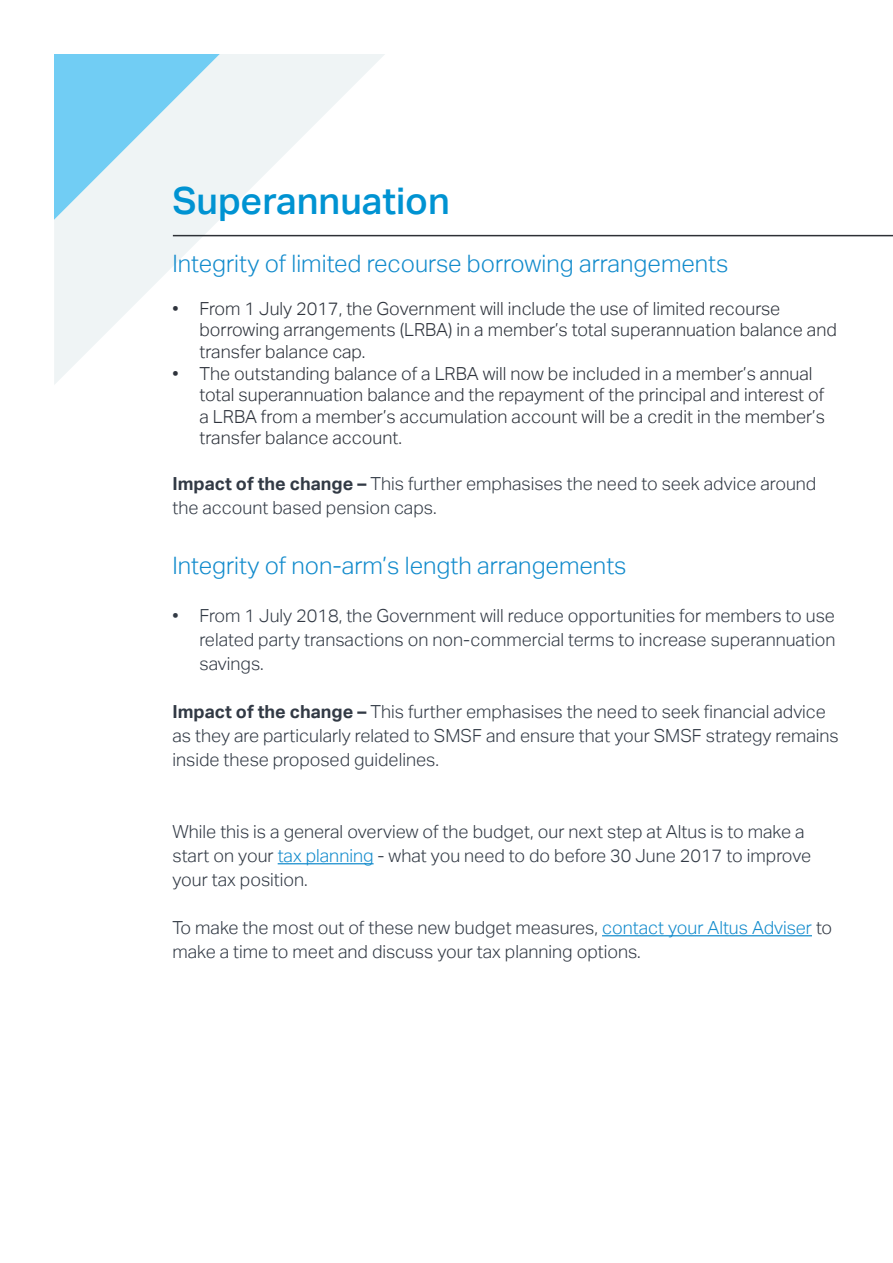
<style>
.page{position:relative;width:893px;height:1263px;background:#fff}
.page>*{position:absolute;margin:0;border:0;box-sizing:border-box;transform-origin:0 0}
.t1{font:500 37.5px "Aktiv Grotesk";color:#0093d2}
.t2{font:300 24px "Aktiv Grotesk";color:#128bcc}
.t3{font:300 18px/24px "Aktiv Grotesk";color:#323a45}
.t4{font:300 18px/21.6px "Aktiv Grotesk";color:#2e333c}
.s1{font-weight:700}
.s2{color:#128bcc}
</style>
<div class="page">
<svg style="left:54px;top:54px;width:331px;height:330px"></svg>
<svg style="left:54px;top:54px;width:166px;height:166px"></svg>
<hr style="left:173px;top:235px;width:720px;height:1px;background:#2d3136">
<hr style="left:278px;top:863px;width:96px;height:1px;background:#128bcc">
<hr style="left:602px;top:935px;width:210px;height:1px;background:#128bcc">
<h1 class="t1" style="left:172px;top:179px;width:279px">Superannuation</h1>
<h2 class="t2" style="left:172px;top:249px;width:558px">Integrity of limited recourse borrowing arrangements</h2>
<p class="t4" style="left:199px;top:298px;width:639px;text-indent:-27px">• From 1 July 2017, the Government will include the use of limited recourse borrowing arrangements (LRBA) in a member’s total superannuation balance and transfer balance cap.</p>
<p class="t4" style="left:199px;top:362px;width:627px;text-indent:-27px">• The outstanding balance of a LRBA will now be included in a member’s annual total superannuation balance and the repayment of the principal and interest of a LRBA from a member’s accumulation account will be a credit in the member’s transfer balance account.</p>
<p class="t3" style="left:172px;top:472px;width:645px"><span class="s1">Impact of the change –</span> This further emphasises the need to seek advice around the account based pension caps.</p>
<h2 class="t2" style="left:172px;top:552px;width:456px">Integrity of non-arm’s length arrangements</h2>
<p class="t3" style="left:199px;top:604px;width:637px;text-align:justify;text-indent:-27px">• From 1 July 2018, the Government will reduce opportunities for members to use related party transactions on non-commercial terms to increase superannuation savings.</p>
<p class="t3" style="left:172px;top:700px;width:668px"><span class="s1">Impact of the change –</span> This further emphasises the need to seek financial advice as they are particularly related to SMSF and ensure that your SMSF strategy remains inside these proposed guidelines.</p>
<p class="t3" style="left:172px;top:820px;width:640px">While this is a general overview of the budget, our next step at Altus is to make a start on your <span class="s2">tax planning</span> - what you need to do before 30 June 2017 to improve your tax position.</p>
<p class="t3" style="left:172px;top:916px;width:661px">To make the most out of these new budget measures, <span class="s2">contact your Altus Adviser</span> to make a time to meet and discuss your tax planning options.</p>
</div>
